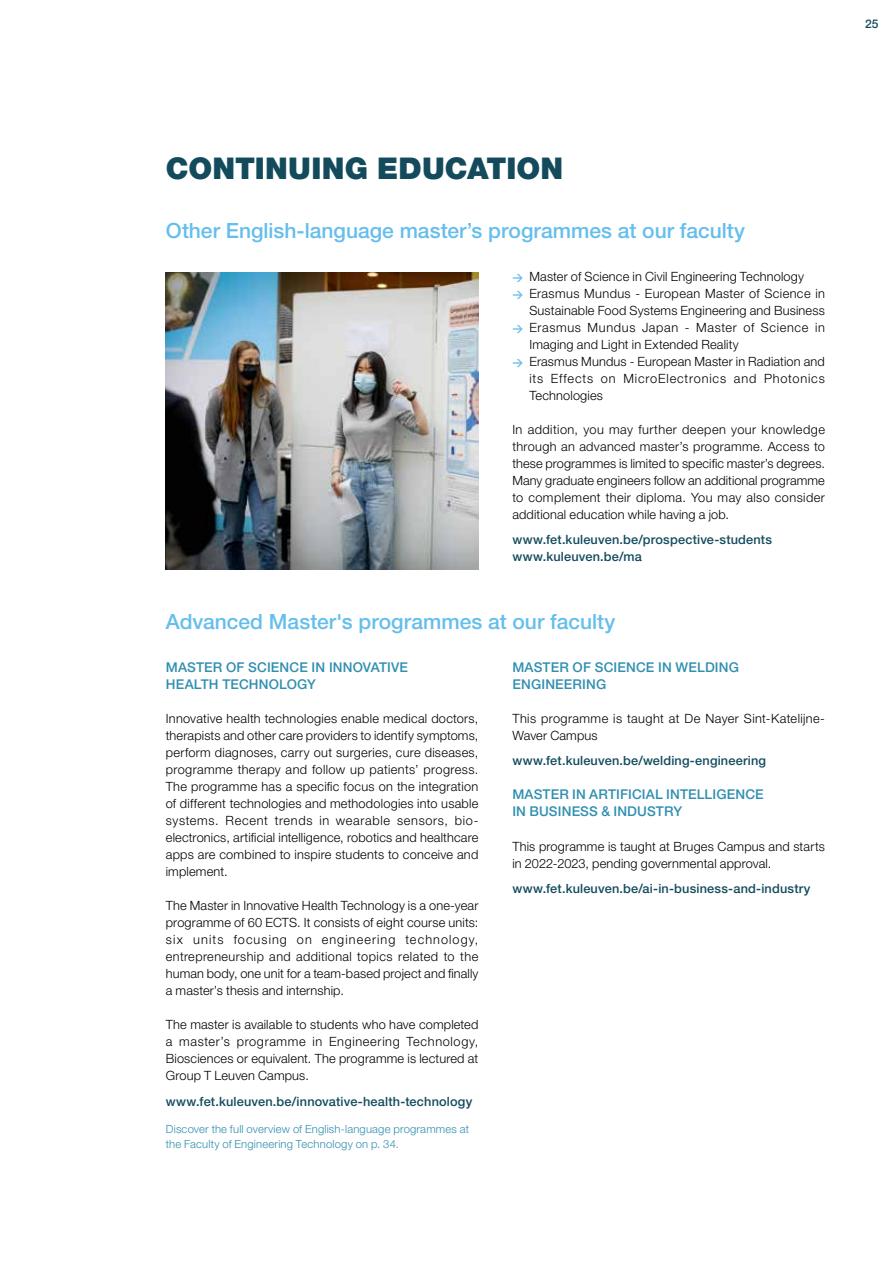
<style>
.page{position:relative;width:893px;height:1263px;background:#fff}
.page>*{position:absolute;margin:0;border:0;box-sizing:border-box;transform-origin:0 0}
.t1{font:900 30px "Helvetica Neue LT Std";letter-spacing:.005em;color:#134b5d}
.t2{font:500 21px "Helvetica Neue LT Std";color:#65beec}
.t3{font:500 13.5px/17px "Helvetica Neue LT Std";letter-spacing:.01em;color:#318fb0}
.t4{font:300 12.75px/17px "Helvetica Neue LT Std";letter-spacing:.015em;color:#000;text-align:justify}
.t5{font:500 12.75px/17px "Helvetica Neue LT Std";letter-spacing:.015em;color:#134b5d}
.t6{font:300 12.75px "Helvetica Neue LT Std";letter-spacing:.065em;color:#000}
.t7{font:300 12.75px "Helvetica Neue LT Std";letter-spacing:.05em;color:#000}
.t8{font:500 12px "Helvetica Neue LT Std";color:#134b5d}
.t9{font:300 11.25px/15px "Helvetica Neue LT Std";letter-spacing:.015em;color:#318fb0}
.s1{font-family:"DIN";font-weight:700;font-size:10.5px;color:#65beec}
</style>
<div class="page">
<img style="left:166px;top:272px;width:312px;height:298px">
<p class="t8" style="left:865px;top:17px;width:15px">25</p>
<h1 class="t1" style="left:166px;top:150px;width:399px">CONTINUING EDUCATION</h1>
<h2 class="t2" style="left:166px;top:218px;width:581px">Other English-language master’s programmes at our faculty</h2>
<p class="t4" style="left:512px;top:267px;width:293px"><span class="s1">&gt;</span> Master of Science in Civil Engineering Technology</p>
<p class="t4" style="left:512px;top:284px;width:314px"><span class="s1">&gt;</span> Erasmus Mundus - European Master of Science in</p>
<p class="t4" style="left:529px;top:301px;width:297px">Sustainable Food Systems Engineering and Business</p>
<p class="t7" style="left:512px;top:319px;width:314px"><span class="s1">&gt;</span> Erasmus Mundus Japan - Master of Science in</p>
<p class="t4" style="left:529px;top:335px;width:211px">Imaging and Light in Extended Reality</p>
<p class="t4" style="left:512px;top:352px;width:314px"><span class="s1">&gt;</span> Erasmus Mundus - European Master in Radiation and</p>
<p class="t6" style="left:529px;top:370px;width:297px">its Effects on MicroElectronics and Photonics</p>
<p class="t4" style="left:529px;top:386px;width:75px">Technologies</p>
<p class="t4" style="left:512px;top:420px;width:314px">In addition, you may further deepen your knowledge through an advanced master’s programme. Access to these programmes is limited to specific master’s degrees.<br>Many graduate engineers follow an additional programme to complement their diploma. You may also consider additional education while having a job.</p>
<p class="t5" style="left:512px;top:531px;width:261px">www.fet.kuleuven.be/prospective-students www.kuleuven.be/ma</p>
<h2 class="t2" style="left:166px;top:609px;width:451px">Advanced Master's programmes at our faculty</h2>
<p class="t3" style="left:166px;top:658px;width:244px">MASTER OF SCIENCE IN INNOVATIVE<br>HEALTH TECHNOLOGY</p>
<p class="t4" style="left:166px;top:710px;width:314px;text-align:left">Innovative health technologies enable medical doctors, therapists and other care providers to identify symptoms, perform diagnoses, carry out surgeries, cure diseases, programme therapy and follow up patients’ progress.<br>The programme has a specific focus on the integration of different technologies and methodologies into usable systems. Recent trends in wearable sensors, bio-- electronics, artificial intelligence, robotics and healthcare apps are combined to inspire students to conceive and implement.</p>
<p class="t4" style="left:166px;top:897px;width:314px">The Master in Innovative Health Technology is a one-year programme of 60 ECTS. It consists of eight course units: six units focusing on engineering technology, entrepreneurship and additional topics related to the human body, one unit for a team-based project and finally a master’s thesis and internship.</p>
<p class="t4" style="left:166px;top:1016px;width:314px">The master is available to students who have completed a master’s programme in Engineering Technology, Biosciences or equivalent. The programme is lectured at Group T Leuven Campus.</p>
<p class="t5" style="left:166px;top:1092px;width:308px">www.fet.kuleuven.be/innovative-health-technology</p>
<p class="t9" style="left:166px;top:1122px;width:305px">Discover the full overview of English-language programmes at the Faculty of Engineering Technology on p. 34.</p>
<p class="t3" style="left:512px;top:658px;width:228px">MASTER OF SCIENCE IN WELDING<br>ENGINEERING</p>
<p class="t4" style="left:512px;top:710px;width:314px">This programme is taught at De Nayer Sint-Katelijne-<br>Waver Campus</p>
<p class="t5" style="left:512px;top:752px;width:255px">www.fet.kuleuven.be/welding-engineering</p>
<p class="t3" style="left:512px;top:786px;width:253px">MASTER IN ARTIFICIAL INTELLIGENCE<br>IN BUSINESS &amp; INDUSTRY</p>
<p class="t4" style="left:512px;top:837px;width:314px">This programme is taught at Bruges Campus and starts in 2022-2023, pending governmental approval.</p>
<p class="t5" style="left:512px;top:880px;width:300px">www.fet.kuleuven.be/ai-in-business-and-industry</p>
</div>
